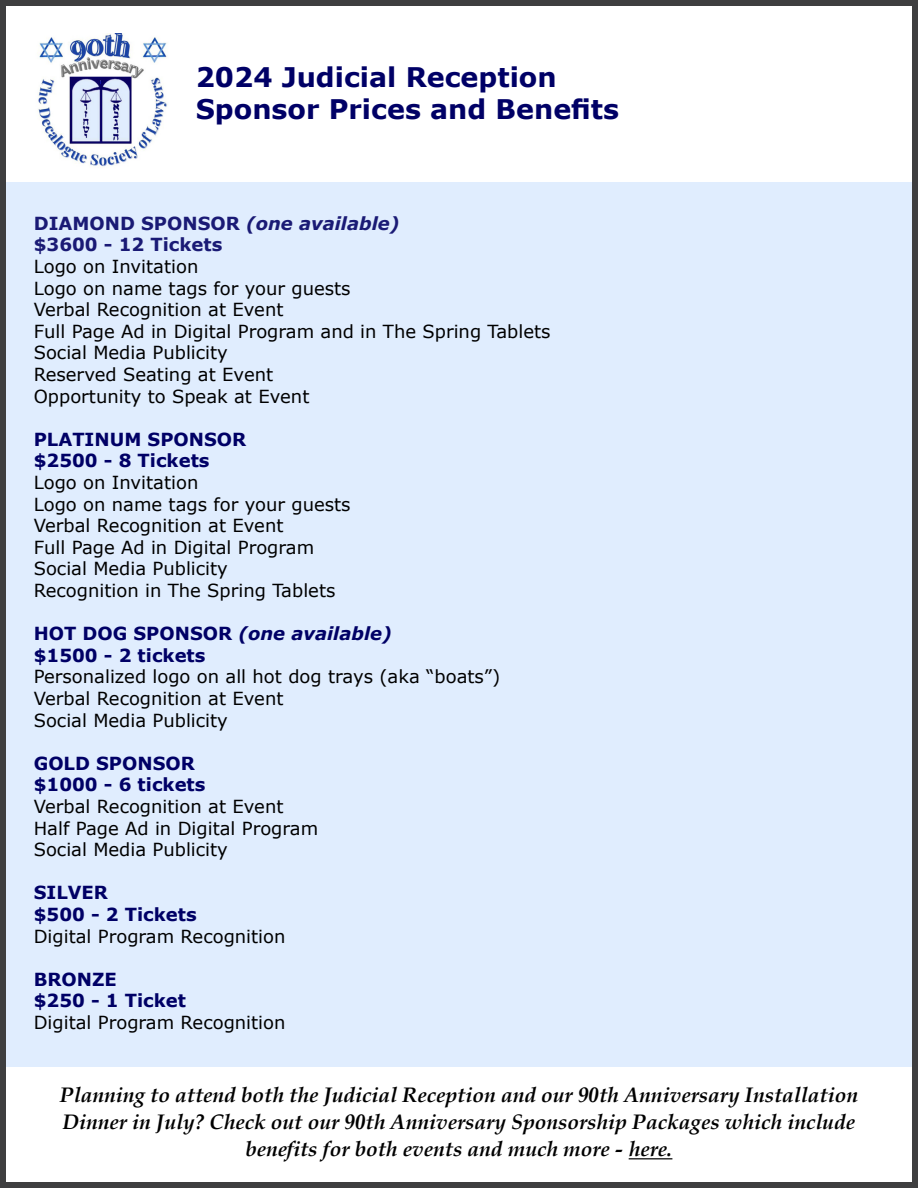
<style>
.page{position:relative;width:918px;height:1188px;background:#fff}
.page>*{position:absolute;margin:0;border:0;box-sizing:border-box;transform-origin:0 0}
.t1{font:700 27px "Verdana";color:#006}
.t2{font:italic 700 21px/27px "Book Antiqua";color:#000;text-align:center}
.t3{font:18px "Verdana";color:#000}
.t4{font:700 18px "Verdana";color:#006}
.t5{font:700 18px "Verdana";color:#1a1a75}
.t6{font:italic 700 18px "Verdana";color:#006}
.s1{font-style:italic}
.s2{font-style:normal}
</style>
<div class="page">
<hr style="left:629px;top:1158px;width:43px;height:1px;background:#000">
<img style="left:38px;top:34px;width:130px;height:133px">
<div style="left:0;top:182px;width:918px;height:884px;background:#e0edfe"></div>
<div style="left:0;top:0;width:918px;height:1188px;border:6px solid #3e3e3f"></div>
<p class="t1" style="left:196px;top:58px;width:362px">2024 Judicial Reception</p>
<p class="t1" style="left:196px;top:90px;width:425px">Sponsor Prices and Benefits</p>
<p class="t5" style="left:34px;top:210px;width:367px">DIAMOND SPONSOR <span class="s1">(one available)</span></p>
<p class="t5" style="left:34px;top:232px;width:190px">$3600 - 12 Tickets</p>
<p class="t3" style="left:34px;top:254px;width:166px">Logo on Invitation</p>
<p class="t3" style="left:34px;top:276px;width:318px">Logo on name tags for your guests</p>
<p class="t3" style="left:34px;top:297px;width:251px">Verbal Recognition at Event</p>
<p class="t3" style="left:34px;top:319px;width:518px">Full Page Ad in Digital Program and in The Spring Tablets</p>
<p class="t3" style="left:34px;top:340px;width:196px">Social Media Publicity</p>
<p class="t3" style="left:34px;top:362px;width:241px">Reserved Seating at Event</p>
<p class="t3" style="left:34px;top:384px;width:277px">Opportunity to Speak at Event</p>
<p class="t4" style="left:34px;top:426px;width:214px">PLATINUM SPONSOR</p>
<p class="t4" style="left:34px;top:448px;width:177px">$2500 - 8 Tickets</p>
<p class="t3" style="left:34px;top:470px;width:166px">Logo on Invitation</p>
<p class="t3" style="left:34px;top:492px;width:318px">Logo on name tags for your guests</p>
<p class="t3" style="left:34px;top:513px;width:251px">Verbal Recognition at Event</p>
<p class="t3" style="left:34px;top:535px;width:282px">Full Page Ad in Digital Program</p>
<p class="t3" style="left:34px;top:556px;width:196px">Social Media Publicity</p>
<p class="t3" style="left:34px;top:578px;width:303px">Recognition in The Spring Tablets</p>
<p class="t6" style="left:34px;top:621px;width:360px"><span class="s2">HOT DOG SPONSOR</span> (one available)</p>
<p class="t4" style="left:34px;top:642px;width:173px">$1500 - 2 tickets</p>
<p class="t3" style="left:34px;top:664px;width:468px">Personalized logo on all hot dog trays (aka “boats”)</p>
<p class="t3" style="left:34px;top:686px;width:251px">Verbal Recognition at Event</p>
<p class="t3" style="left:34px;top:708px;width:196px">Social Media Publicity</p>
<p class="t4" style="left:34px;top:750px;width:163px">GOLD SPONSOR</p>
<p class="t4" style="left:34px;top:772px;width:173px">$1000 - 6 tickets</p>
<p class="t3" style="left:34px;top:794px;width:251px">Verbal Recognition at Event</p>
<p class="t3" style="left:34px;top:816px;width:286px">Half Page Ad in Digital Program</p>
<p class="t3" style="left:34px;top:837px;width:196px">Social Media Publicity</p>
<p class="t4" style="left:34px;top:880px;width:76px">SILVER</p>
<p class="t4" style="left:34px;top:902px;width:165px">$500 - 2 Tickets</p>
<p class="t3" style="left:34px;top:924px;width:253px">Digital Program Recognition</p>
<p class="t4" style="left:34px;top:966px;width:85px">BRONZE</p>
<p class="t4" style="left:34px;top:988px;width:154px">$250 - 1 Ticket</p>
<p class="t3" style="left:34px;top:1010px;width:253px">Digital Program Recognition</p>
<p class="t2" style="left:60px;top:1081px;width:800px">Planning to attend both the Judicial Reception and our 90th Anniversary Installation<br>Dinner in July? Check out our 90th Anniversary Sponsorship Packages which include benefits for both events and much more - here.</p>
</div>
